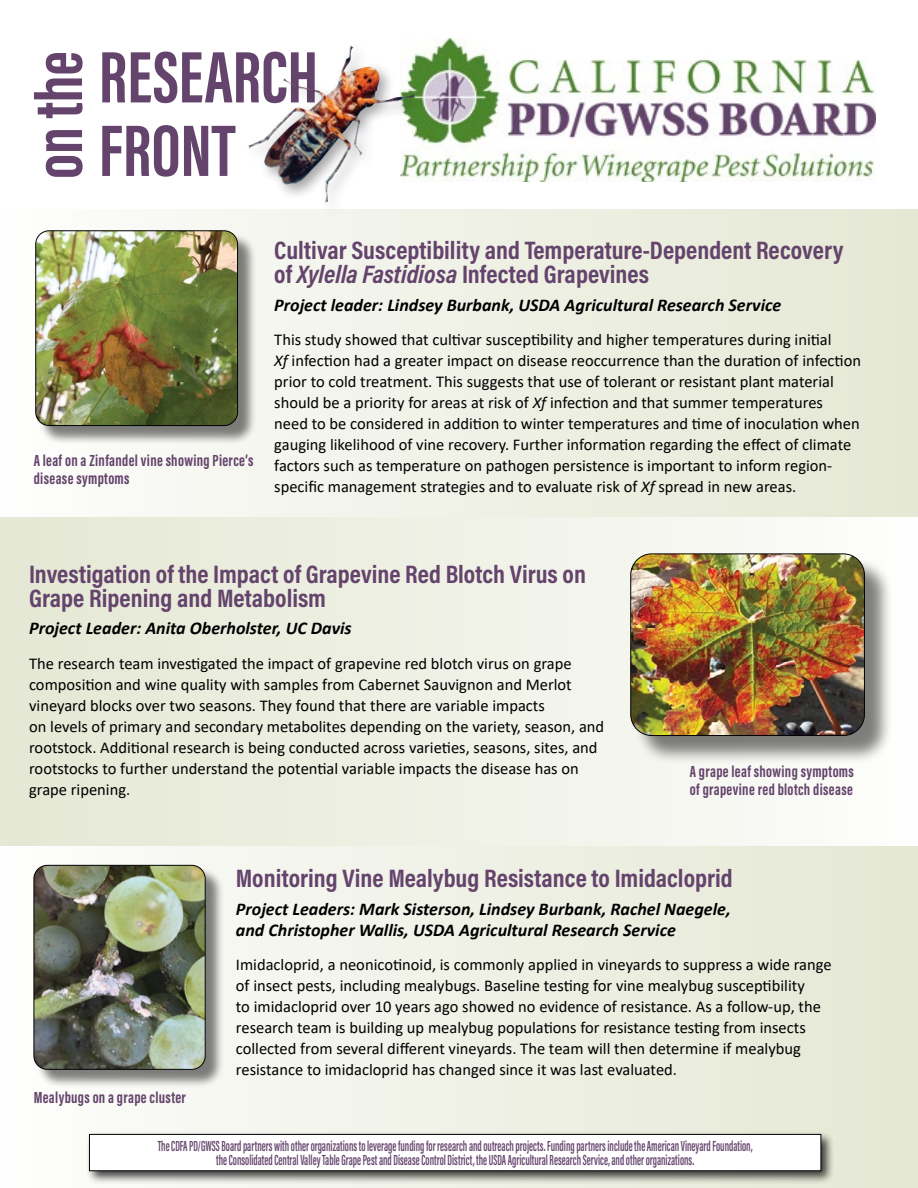
<style>
.page{position:relative;width:918px;height:1188px;background:#fff}
.page>*{position:absolute;margin:0;border:0;box-sizing:border-box;transform-origin:0 0}
.on_the__Research_Fr{font:700 75px/73.5px "Acumin Pro Extra Cond";letter-spacing:.005em;color:#64446c}
.on_the__research_fro{font:700 69px "Acumin Pro Extra Cond";color:#64446c}
.Research_Head_H2_ada{font:700 25.5px/24px "Acumin Pro Cond";color:#64446c}
.Sub-Subtitle_ada{font:italic 700 18px/21px "Calibri";color:#000}
.Body_Text_ada{font:16.5px/21px "Calibri";color:#000}
.t1{font:700 16.5px/18px "Acumin Pro Extra Cond";letter-spacing:.02em;color:#64446c}
.Disclaimer_ada{font:600 15px/13.5px "Acumin Pro Extra Cond";color:#64446c;text-align:center;scale:.79 1}
.s1{font-style:italic}
</style>
<div class="page">
<div style="left:0;top:516px;width:918px;height:331px;background:linear-gradient(to right,#e4e7d3,#fcfdfb)"></div>
<div style="left:0;top:847px;width:918px;height:341px;background:linear-gradient(to right,#fdfdfb,#e4e7d3)"></div>
<div style="left:0;top:210px;width:918px;height:306px;background:linear-gradient(to right,#fafaf9,#e5e8d4)"></div>
<div style="left:85px;top:1130px;width:750px;height:54px;background:#000;opacity:.75"></div>
<div style="left:89px;top:1134px;width:732px;height:37px;background:#fff"></div>
<div style="left:89px;top:1134px;width:732px;height:37px;border:1px solid #000"></div>
<img style="left:430px;top:39px;width:446px;height:142px">
<div style="left:243px;top:41px;width:187px;height:177px;background:#000;opacity:.35"></div>
<img style="left:247px;top:45px;width:168px;height:158px">
<div style="left:37px;top:232px;width:219px;height:213px;background:#000;opacity:.5"></div>
<img style="left:36px;top:231px;width:202px;height:195px">
<div style="left:36px;top:231px;width:202px;height:195px;border:1px solid #000;border-radius:14px"></div>
<div style="left:634px;top:558px;width:260px;height:207px;background:#000;opacity:.5"></div>
<img style="left:631px;top:554px;width:233px;height:182px">
<div style="left:631px;top:554px;width:234px;height:182px;border:1px solid #000;border-radius:21px"></div>
<div style="left:36px;top:867px;width:189px;height:221px;background:#000;opacity:.5"></div>
<img style="left:34px;top:865px;width:171px;height:204px">
<div style="left:34px;top:865px;width:171px;height:205px;border:1px solid #000;border-radius:14px"></div>
<h1 class="on_the__research_fro" style="left:16px;top:179px;width:129px;rotate:-90deg">on the</h1>
<h1 class="on_the__Research_Fr" style="left:99px;top:40px;width:221px">RESEARCH<br>FRONT</h1>
<p class="t1" style="left:34px;top:451px;width:221px">A leaf on a Zinfandel vine showing Pierce’s disease symptoms</p>
<h2 class="Research_Head_H2_ada" style="left:274px;top:238px;width:571px">Cultivar Susceptibility and Temperature-Dependent Recovery of <span class="s1">Xylella Fastidiosa</span> Infected Grapevines</h2>
<p class="Sub-Subtitle_ada" style="left:274px;top:294px;width:508px">Project leader: Lindsey Burbank, USDA Agricultural Research Service</p>
<p class="Body_Text_ada" style="left:274px;top:329px;width:588px">This study showed that cultivar susceptibility and higher temperatures during initial<br><span class="s1">Xf</span> infection had a greater impact on disease reoccurrence than the duration of infection prior to cold treatment. This suggests that use of tolerant or resistant plant material should be a priority for areas at risk of <span class="s1">Xf</span> infection and that summer temperatures<br>need to be considered in addition to winter temperatures and time of inoculation when gauging likelihood of vine recovery. Further information regarding the effect of climate factors such as temperature on pathogen persistence is important to inform region&shy;specific management strategies and to evaluate risk of <span class="s1">Xf</span> spread in new areas.</p>
<h2 class="Research_Head_H2_ada" style="left:29px;top:561px;width:558px">Investigation of the Impact of Grapevine Red Blotch Virus on<br>Grape Ripening and Metabolism</h2>
<p class="Sub-Subtitle_ada" style="left:29px;top:617px;width:324px">Project Leader: Anita Oberholster, UC Davis</p>
<p class="Body_Text_ada" style="left:29px;top:652px;width:577px">The research team investigated the impact of grapevine red blotch virus on grape composition and wine quality with samples from Cabernet Sauvignon and Merlot vineyard blocks over two seasons. They found that there are variable impacts<br>on levels of primary and secondary metabolites depending on the variety, season, and rootstock. Additional research is being conducted across varieties, seasons, sites, and rootstocks to further understand the potential variable impacts the disease has on grape ripening.</p>
<p class="t1" style="left:690px;top:763px;width:166px">A grape leaf showing symptoms of grapevine red blotch disease</p>
<p class="t1" style="left:34px;top:1088px;width:154px">Mealybugs on a grape cluster</p>
<h2 class="Research_Head_H2_ada" style="left:236px;top:865px;width:498px">Monitoring Vine Mealybug Resistance to Imidacloprid</h2>
<p class="Sub-Subtitle_ada" style="left:236px;top:898px;width:496px">Project Leaders: Mark Sisterson, Lindsey Burbank, Rachel Naegele, and Christopher Wallis, USDA Agricultural Research Service</p>
<p class="Body_Text_ada" style="left:236px;top:954px;width:597px">Imidacloprid, a neonicotinoid, is commonly applied in vineyards to suppress a wide range of insect pests, including mealybugs. Baseline testing for vine mealybug susceptibility<br>to imidacloprid over 10 years ago showed no evidence of resistance. As a follow-up, the research team is building up mealybug populations for resistance testing from insects collected from several different vineyards. The team will then determine if mealybug resistance to imidacloprid has changed since it was last evaluated.</p>
<p class="Disclaimer_ada" style="left:158px;top:1139px;width:755px">The CDFA PD/GWSS Board partners with other organizations to leverage funding for research and outreach projects. Funding partners include the American Vineyard Foundation, the Consolidated Central Valley Table Grape Pest and Disease Control District, the USDA Agricultural Research Service, and other organizations.</p>
</div>
